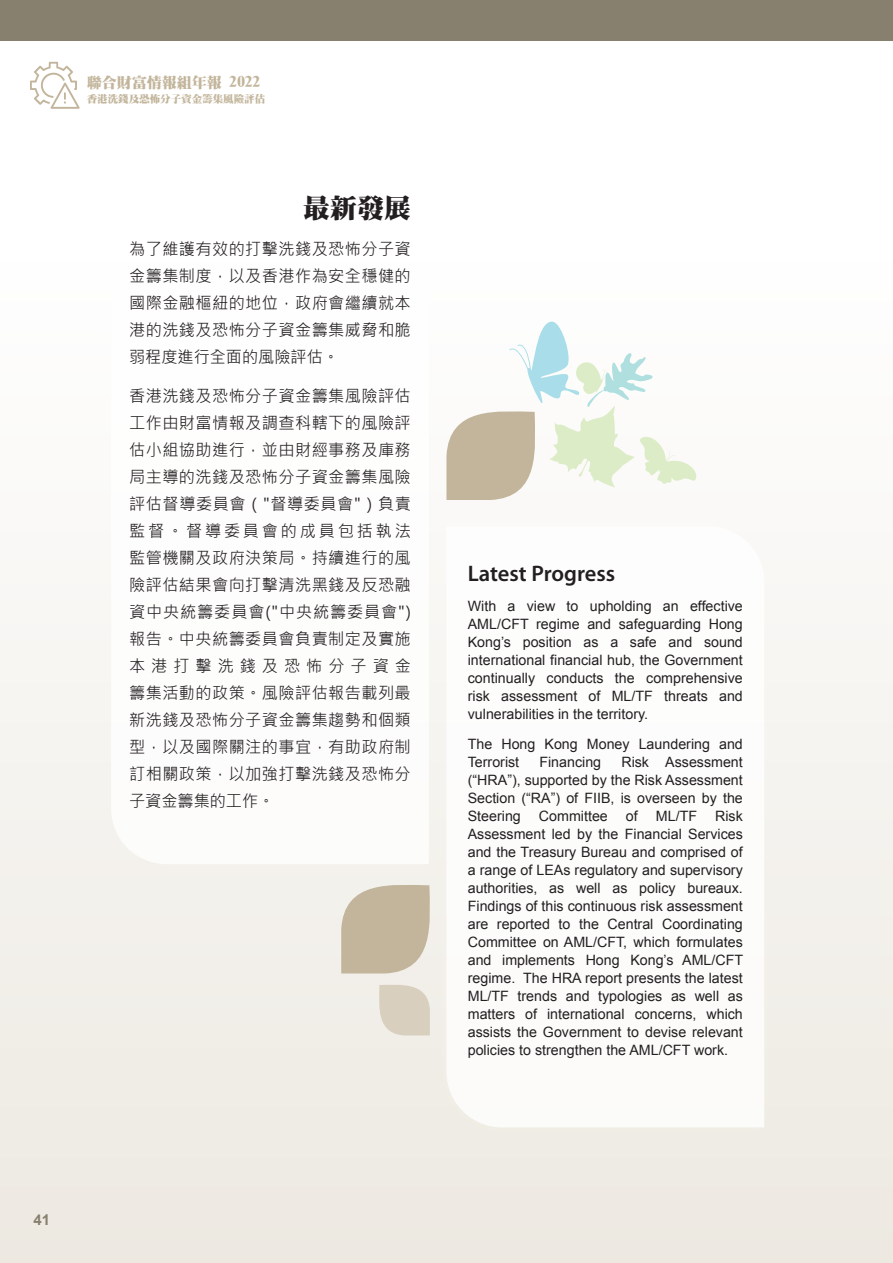
<style>
.page{position:relative;width:893px;height:1263px;background:#fff}
.page>*{position:absolute;margin:0;border:0;box-sizing:border-box;transform-origin:0 0}
.t1{font:900 27px "Han Wang Ming";color:#231f20}
.t2{font:600 22.5px "Myriad Pro";color:#231f20}
.t3{font:16.5px/27px "Microsoft Jheng Hei";letter-spacing:.025em;color:#231f20;text-align:justify}
.t4{font:900 15px "Han Wang Ming";color:#c2b59b}
.t5{font:700 15px "Arial";color:#87806e}
.t6{font:14.25px/18px "Arial";color:#231f20;text-align:justify}
.t7{font:900 10.5px "Han Wang Ming";color:#c2b59b}
</style>
<div class="page">
<div style="left:0;top:0;width:893px;height:40px;background:#87806e"></div>
<div style="left:0;top:105px;width:893px;height:1158px;background:linear-gradient(to bottom,#fff,#ede9e1)"></div>
<img style="left:88px;top:124px;width:364px;height:763px">
<svg style="left:111px;top:147px;width:318px;height:717px"></svg>
<img style="left:424px;top:504px;width:363px;height:646px">
<svg style="left:446px;top:526px;width:318px;height:601px"></svg>
<svg style="left:341px;top:879px;width:95px;height:94px;background:#cdc2ad"></svg>
<svg style="left:446px;top:321px;width:250px;height:179px"></svg>
<svg style="left:30px;top:62px;width:50px;height:47px"></svg>
<p class="t4" style="left:87px;top:75px;width:175px">聯合財富情報組年報 2022</p>
<p class="t7" style="left:87px;top:93px;width:180px">香港洗錢及恐怖分子資金籌集風險評估</p>
<h1 class="t1" style="left:303px;top:194px;width:109px">最新發展</h1>
<p class="t3" style="left:129px;top:236px;width:283px">為了維護有效的打擊洗錢及恐怖分子資金籌集制度，以及香港作為安全穩健的國際金融樞紐的地位，政府會繼續就本港的洗錢及恐怖分子資金籌集威脅和脆弱程度進行全面的風險評估。</p>
<p class="t3" style="left:129px;top:383px;width:283px">香港洗錢及恐怖分子資金籌集風險評估工作由財富情報及調查科轄下的風險評估小組協助進行，並由財經事務及庫務局主導的洗錢及恐怖分子資金籌集風險評估督導委員會（"督導委員會"）負責監督。督導委員會的成員包括執法監管機關及政府決策局。持續進行的風險評估結果會向打擊清洗黑錢及反恐融資中央統籌委員會("中央統籌委員會")報告。中央統籌委員會負責制定及實施本港打擊洗錢及恐怖分子資金籌集活動的政策。風險評估報告載列最新洗錢及恐怖分子資金籌集趨勢和個類型，以及國際關注的事宜，有助政府制訂相關政策，以加強打擊洗錢及恐怖分子資金籌集的工作。</p>
<h2 class="t2" style="left:468px;top:559px;width:149px">Latest Progress</h2>
<p class="t6" style="left:468px;top:597px;width:277px">With a view to upholding an effective AML/CFT regime and safeguarding Hong Kong’s position as a safe and sound international financial hub, the Government continually conducts the comprehensive risk assessment of ML/TF threats and vulnerabilities in the territory.</p>
<p class="t6" style="left:468px;top:735px;width:277px">The Hong Kong Money Laundering and<br>Terrorist</p>
<p class="t6" style="left:468px;top:753px;width:277px;text-indent:154px">Risk Assessment (“HRA”), supported by the Risk Assessment Section (“RA”) of FIIB, is overseen by the Steering</p>
<p class="t6" style="left:539px;top:753px;width:63px">Financing</p>
<p class="t6" style="left:539px;top:807px;width:70px">Committee</p>
<p class="t6" style="left:626px;top:807px;width:13px">of</p>
<p class="t6" style="left:656px;top:807px;width:43px">ML/TF</p>
<p class="t6" style="left:468px;top:807px;width:277px;text-indent:247px">Risk Assessment led by the Financial Services and the Treasury Bureau and comprised of a range of LEAs regulatory and supervisory authorities, as well as policy bureaux.<br>Findings of this continuous risk assessment are reported to the Central Coordinating Committee on AML/CFT, which formulates and implements Hong Kong’s AML/CFT regime. The HRA report presents the latest ML/TF trends and typologies as well as matters of international concerns, which assists the Government to devise relevant policies to strengthen the AML/CFT work.</p>
<p class="t5" style="left:33px;top:1210px;width:18px">41</p>
</div>
